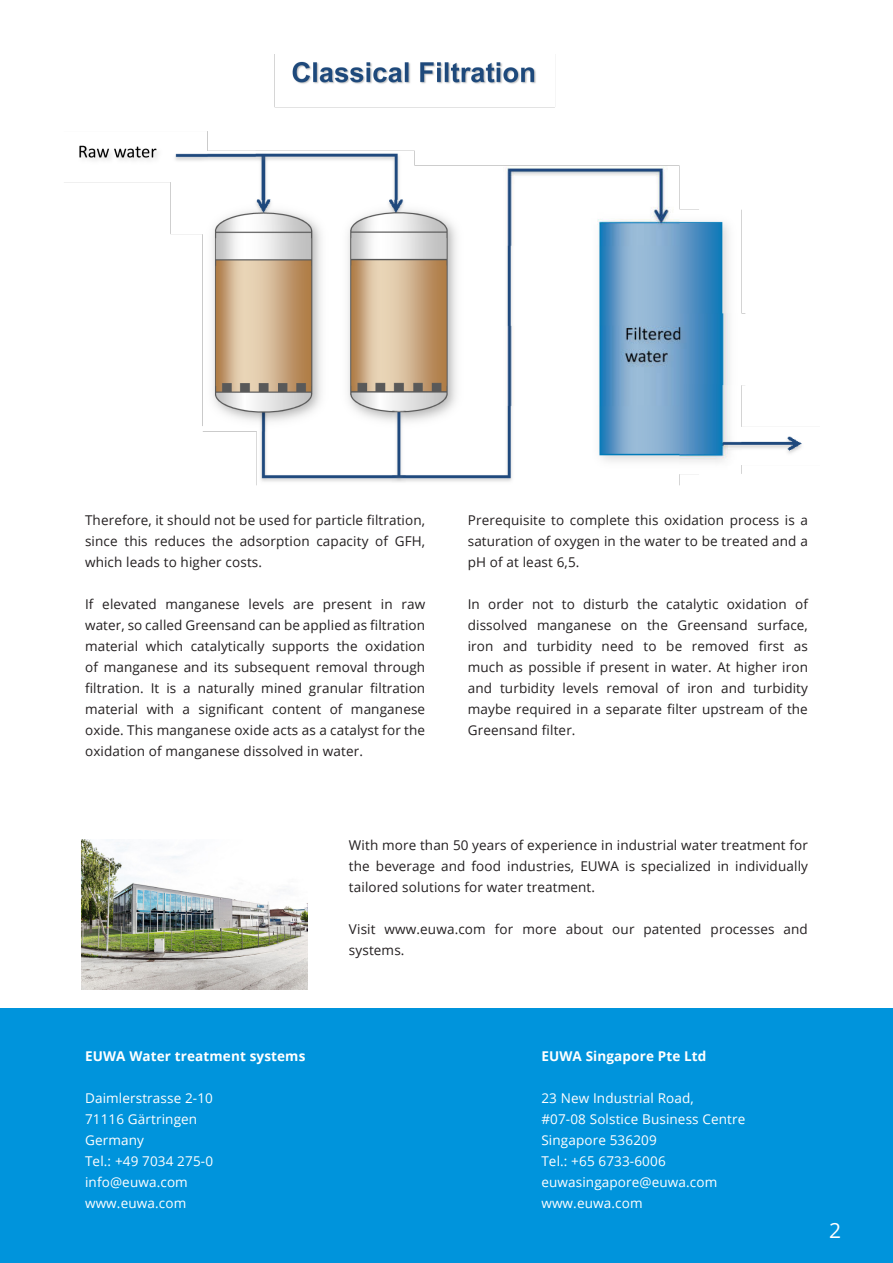
<style>
.page{position:relative;width:893px;height:1263px;background:#fff}
.page>*{position:absolute;margin:0;border:0;box-sizing:border-box;transform-origin:0 0}
.t1{font:21px "Open Sans";color:#fff}
.EUWA_Fließtext__Bloc{font:13.5px/21px "Open Sans";letter-spacing:.01em;color:#231f20;text-align:justify}
.EUWA_Fließtext__Foot{font:13.5px/21px "Open Sans";letter-spacing:.01em;color:#231f20;text-align:justify}
.EUWA_Fließtext__Bloc-2{font:13.5px "Open Sans";letter-spacing:.01em;color:#fff}
.EUWA_Fließtext__Bloc-3{font:700 13.5px "Open Sans";letter-spacing:.01em;color:#fff}
</style>
<div class="page">
<div style="left:0;top:1008px;width:893px;height:255px;background:#0094dc"></div>
<img style="left:64px;top:54px;width:738px;height:432px">
<img style="left:81px;top:839px;width:226px;height:151px">
<p class="EUWA_Fließtext__Bloc" style="left:85px;top:509px;width:342px">Therefore, it should not be used for particle filtration, since this reduces the adsorption capacity of GFH, which leads to higher costs.</p>
<p class="EUWA_Fließtext__Bloc" style="left:85px;top:593px;width:342px">If elevated manganese levels are present in raw water, so called Greensand can be applied as filtration material which catalytically supports the oxidation of manganese and its subsequent removal through filtration. It is a naturally mined granular filtration material with a significant content of manganese oxide. This manganese oxide acts as a catalyst for the oxidation of manganese dissolved in water.</p>
<p class="EUWA_Fließtext__Bloc" style="left:468px;top:509px;width:342px">Prerequisite to complete this oxidation process is a saturation of oxygen in the water to be treated and a pH of at least 6,5.</p>
<p class="EUWA_Fließtext__Bloc" style="left:468px;top:593px;width:342px">In order not to disturb the catalytic oxidation of dissolved manganese on the Greensand surface, iron and turbidity need to be removed first as much as possible if present in water. At higher iron and turbidity levels removal of iron and turbidity maybe required in a separate filter upstream of the Greensand filter.</p>
<p class="EUWA_Fließtext__Foot" style="left:349px;top:834px;width:461px">With more than 50 years of experience in industrial water treatment for the beverage and food industries, EUWA is specialized in individually tailored solutions for water treatment.</p>
<p class="EUWA_Fließtext__Foot" style="left:349px;top:918px;width:460px">Visit www.euwa.com for more about our patented processes and systems.</p>
<p class="EUWA_Fließtext__Bloc-3" style="left:85px;top:1046px;width:222px">EUWA Water treatment systems</p>
<p class="EUWA_Fließtext__Bloc-2" style="left:85px;top:1088px;width:129px">Daimlerstrasse 2-10</p>
<p class="EUWA_Fließtext__Bloc-2" style="left:85px;top:1109px;width:114px">71116 Gärtringen</p>
<p class="EUWA_Fließtext__Bloc-2" style="left:85px;top:1130px;width:60px">Germany</p>
<p class="EUWA_Fließtext__Bloc-2" style="left:85px;top:1151px;width:130px">Tel.: +49 7034 275-0</p>
<p class="EUWA_Fließtext__Bloc-2" style="left:85px;top:1172px;width:104px">info@euwa.com</p>
<p class="EUWA_Fließtext__Bloc-2" style="left:85px;top:1193px;width:103px">www.euwa.com</p>
<p class="EUWA_Fließtext__Bloc-3" style="left:541px;top:1046px;width:167px">EUWA Singapore Pte Ltd</p>
<p class="EUWA_Fließtext__Bloc-2" style="left:541px;top:1088px;width:154px">23 New Industrial Road,</p>
<p class="EUWA_Fließtext__Bloc-2" style="left:541px;top:1109px;width:205px">#07-08 Solstice Business Centre</p>
<p class="EUWA_Fließtext__Bloc-2" style="left:541px;top:1130px;width:117px">Singapore 536209</p>
<p class="EUWA_Fließtext__Bloc-2" style="left:541px;top:1151px;width:126px">Tel.: +65 6733-6006</p>
<p class="EUWA_Fließtext__Bloc-2" style="left:541px;top:1172px;width:177px">euwasingapore@euwa.com</p>
<p class="EUWA_Fließtext__Bloc-2" style="left:541px;top:1193px;width:103px">www.euwa.com</p>
<p class="t1" style="left:829px;top:1216px;width:14px">2</p>
</div>
